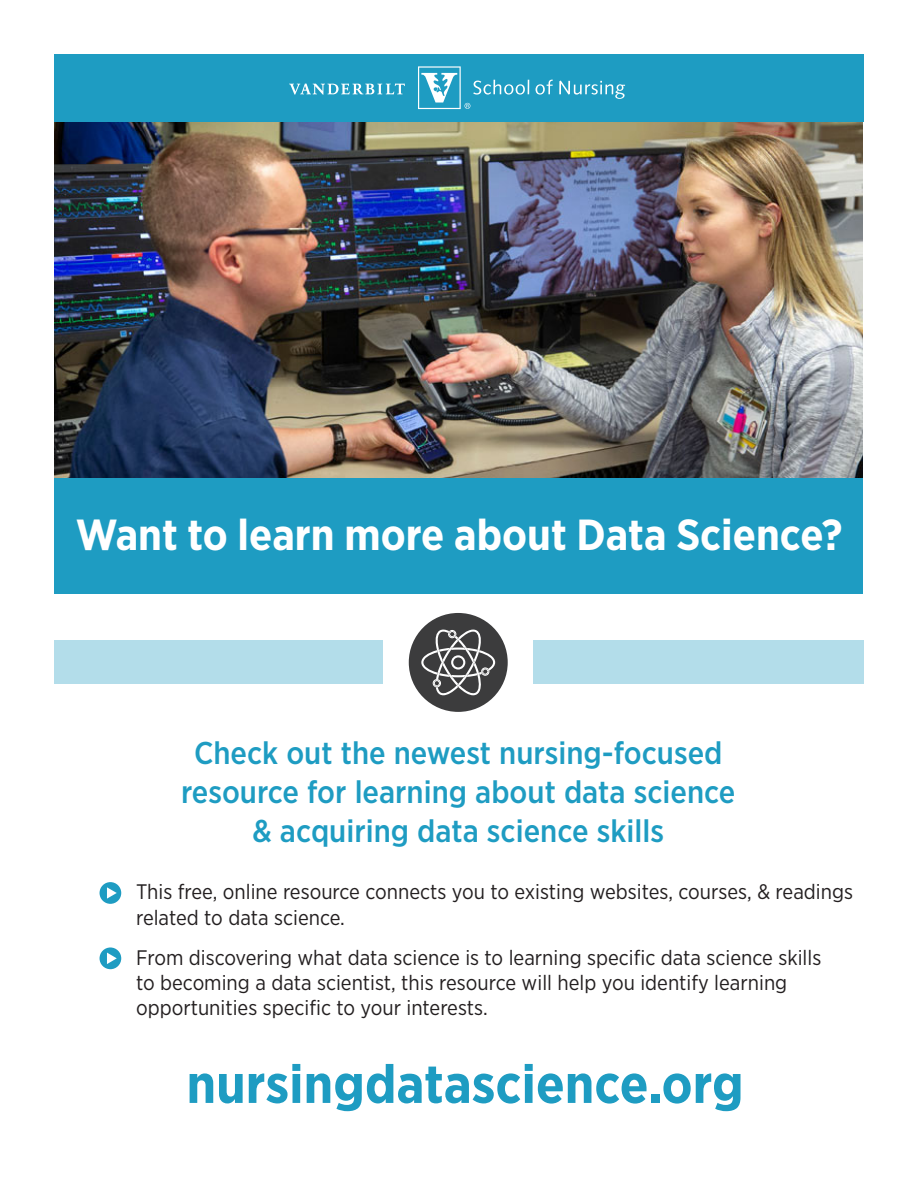
<style>
.page{position:relative;width:918px;height:1188px;background:#fff}
.page>*{position:absolute;margin:0;border:0;box-sizing:border-box;transform-origin:0 0}
.t1{font:700 54px "Gotham Narrow";color:#1e9cc2}
.t2{font:700 43.5px "Gotham Narrow";color:#fff}
.t3{font:500 31.5px/39px "Gotham Narrow";color:#1e9cc2;text-align:center}
.t4{font:21px/25.2px "Gotham Narrow";color:#231f20}
</style>
<div class="page">
<div style="left:54px;top:478px;width:808px;height:116px;background:#1e9cc2"></div>
<img style="left:54px;top:122px;width:808px;height:356px">
<div style="left:55px;top:641px;width:328px;height:43px;background:#b3ddea"></div>
<div style="left:534px;top:641px;width:330px;height:43px;background:#b3ddea"></div>
<div style="left:54px;top:54px;width:810px;height:68px;background:#1e9cc2"></div>
<svg style="left:289px;top:84px;width:116px;height:11px"></svg>
<svg style="left:536px;top:80px;width:17px;height:15px"></svg>
<svg style="left:559px;top:81px;width:66px;height:18px"></svg>
<svg style="left:418px;top:66px;width:111px;height:43px"></svg>
<div style="left:409px;top:613px;width:99px;height:99px;background:#3c3c3d;border-radius:50%"></div>
<svg style="left:421px;top:628px;width:74px;height:67px"></svg>
<div style="left:100px;top:882px;width:21px;height:22px;background:#1e9cc2;border-radius:50%"></div>
<div style="left:100px;top:947px;width:21px;height:22px;background:#1e9cc2;border-radius:50%"></div>
<svg style="left:107px;top:887px;width:10px;height:12px"></svg>
<svg style="left:107px;top:953px;width:10px;height:11px"></svg>
<p class="t2" style="left:76px;top:506px;width:768px">Want to learn more about Data Science?</p>
<p class="t3" style="left:194px;top:733px;width:530px">Check out the newest nursing-focused</p>
<p class="t3" style="left:181px;top:772px;width:556px">resource for learning about data science &amp; acquiring data science skills</p>
<p class="t4" style="left:136px;top:879px;width:718px">This free, online resource connects you to existing websites, courses, &amp; readings related to data science.</p>
<p class="t4" style="left:136px;top:945px;width:687px">From discovering what data science is to learning specific data science skills to becoming a data scientist, this resource will help you identify learning opportunities specific to your interests.</p>
<p class="t1" style="left:187px;top:1049px;width:559px">nursingdatascience.org</p>
</div>
